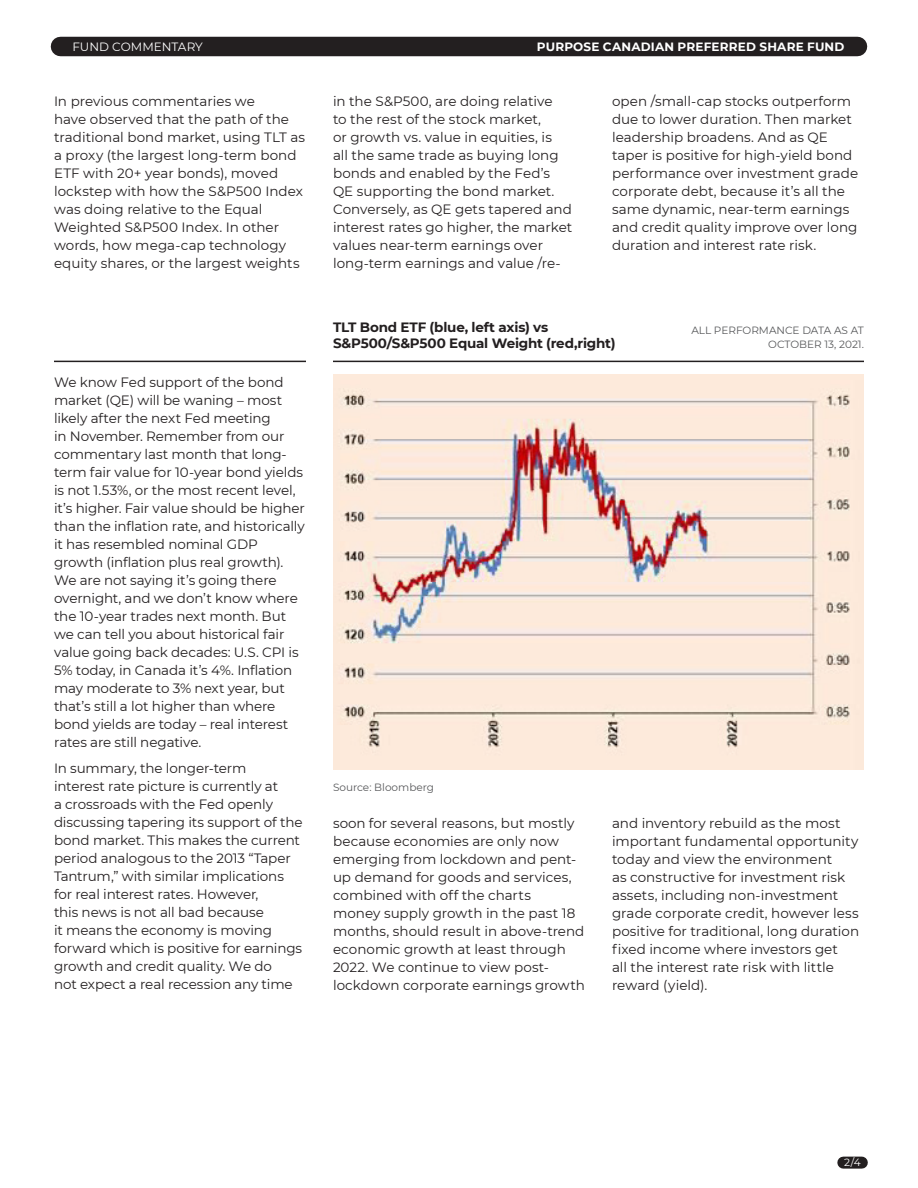
<style>
.page{position:relative;width:918px;height:1188px;background:#fff}
.page>*{position:absolute;margin:0;border:0;box-sizing:border-box;transform-origin:0 0}
.Body_copy{font:13.5px/18px "Montserrat";letter-spacing:-.005em;color:#231f20}
.t1{font:700 13.5px/16.2px "Montserrat";letter-spacing:-.015em;color:#231f20}
.All_caps_caption{font:700 12px "Montserrat";letter-spacing:.015em;color:#fff}
.All_caps_caption-2{font:12px "Montserrat";color:#fff}
.t2{font:10.5px/13.5px "Montserrat";color:#57585a;text-align:right}
.All_caps_caption-3{font:10.5px "Montserrat";color:#fff}
</style>
<div class="page">
<div style="left:61px;top:37px;width:796px;height:19px;background:#231f20"></div>
<div style="left:843px;top:1157px;width:19px;height:12px;background:#231f20"></div>
<hr style="left:54px;top:361px;width:252px;height:1px;background:#231f20">
<hr style="left:333px;top:361px;width:531px;height:1px;background:#231f20">
<img style="left:333px;top:380px;width:531px;height:389px">
<p class="All_caps_caption-2" style="left:72px;top:39px;width:132px">FUND COMMENTARY</p>
<p class="All_caps_caption" style="left:537px;top:38px;width:309px">PURPOSE CANADIAN PREFERRED SHARE FUND</p>
<p class="Body_copy" style="left:54px;top:92px;width:253px">In previous commentaries we<br>have observed that the path of the traditional bond market, using TLT as a proxy (the largest long-term bond ETF with 20+ year bonds), moved lockstep with how the S&amp;P500 Index was doing relative to the Equal Weighted S&amp;P500 Index. In other words, how mega-cap technology equity shares, or the largest weights</p>
<p class="Body_copy" style="left:333px;top:92px;width:241px">in the S&amp;P500, are doing relative<br>to the rest of the stock market,<br>or growth vs. value in equities, is<br>all the same trade as buying long bonds and enabled by the Fed’s<br>QE supporting the bond market.<br>Conversely, as QE gets tapered and interest rates go higher, the market values near-term earnings over long-term earnings and value /re-</p>
<p class="Body_copy" style="left:612px;top:92px;width:248px">open /small-cap stocks outperform due to lower duration. Then market leadership broadens. And as QE taper is positive for high-yield bond performance over investment grade corporate debt, because it’s all the same dynamic, near-term earnings and credit quality improve over long duration and interest rate risk.</p>
<p class="Body_copy" style="left:54px;top:373px;width:252px">We know Fed support of the bond market (QE) will be waning – most likely after the next Fed meeting<br>in November. Remember from our commentary last month that long&shy;term fair value for 10-year bond yields is not 1.53%, or the most recent level, it’s higher. Fair value should be higher than the inflation rate, and historically it has resembled nominal GDP growth (inflation plus real growth).<br>We are not saying it’s going there overnight, and we don’t know where the 10-year trades next month. But we can tell you about historical fair value going back decades: U.S. CPI is 5% today, in Canada it’s 4%. Inflation may moderate to 3% next year, but that’s still a lot higher than where bond yields are today – real interest rates are still negative.</p>
<p class="Body_copy" style="left:54px;top:759px;width:250px">In summary, the longer-term<br>interest rate picture is currently at<br>a crossroads with the Fed openly discussing tapering its support of the bond market. This makes the current period analogous to the 2013 “Taper Tantrum,” with similar implications for real interest rates. However,<br>this news is not all bad because<br>it means the economy is moving forward which is positive for earnings growth and credit quality. We do<br>not expect a real recession any time</p>
<h2 class="t1" style="left:333px;top:318px;width:284px">TLT Bond ETF (blue, left axis) vs<br>S&amp;P500/S&amp;P500 Equal Weight (red,right)</h2>
<p class="t2" style="left:691px;top:324px;width:174px">ALL PERFORMANCE DATA AS AT<br>OCTOBER 13, 2021.</p>
<p class="t2" style="left:333px;top:780px;width:103px">Source: Bloomberg</p>
<p class="Body_copy" style="left:333px;top:814px;width:253px">soon for several reasons, but mostly because economies are only now emerging from lockdown and pent&shy;up demand for goods and services, combined with off the charts<br>money supply growth in the past 18 months, should result in above-trend economic growth at least through 2022. We continue to view post&shy;lockdown corporate earnings growth</p>
<p class="Body_copy" style="left:612px;top:814px;width:249px">and inventory rebuild as the most important fundamental opportunity today and view the environment<br>as constructive for investment risk assets, including non-investment grade corporate credit, however less positive for traditional, long duration fixed income where investors get<br>all the interest rate risk with little reward (yield).</p>
<p class="All_caps_caption-3" style="left:844px;top:1155px;width:18px">2/4</p>
</div>
